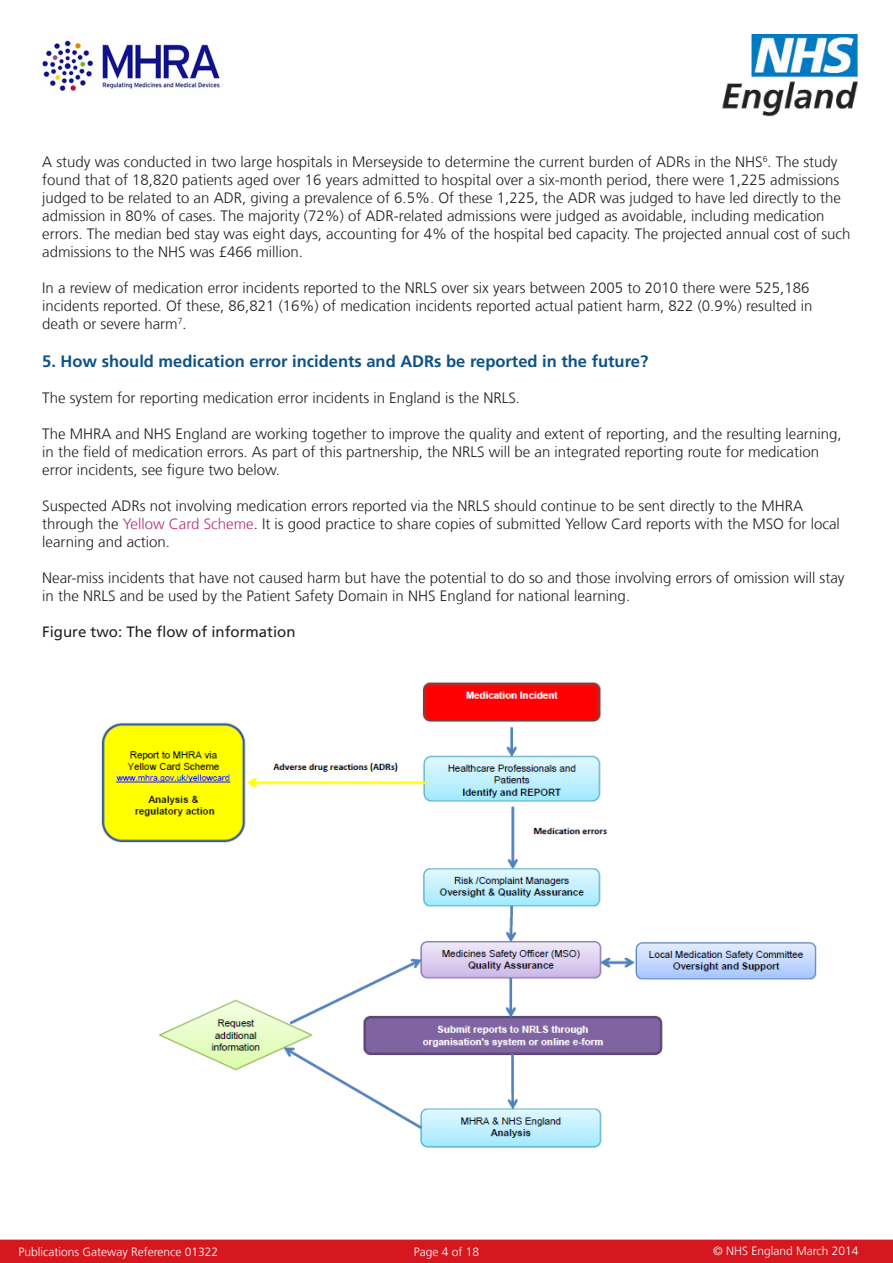
<style>
.page{position:relative;width:893px;height:1263px;background:#fff}
.page>*{position:absolute;margin:0;border:0;box-sizing:border-box;transform-origin:0 0}
.t1{font:700 16.5px "Frutiger LT Com";color:#0d5386}
.t2{font:300 15px/18px "Frutiger LT Com";color:#231f20}
.t3{font:15px "Frutiger LT Com";color:#231f20}
.t4{font:300 12px "Frutiger LT Com";color:#fff}
.s1{color:#af3075}
</style>
<div class="page">
<img style="left:722px;top:35px;width:135px;height:82px">
<div style="left:1px;top:1240px;width:891px;height:22px;background:#d7171f"></div>
<div style="left:0;top:1239px;width:893px;height:24px;border:2px solid #d7171f"></div>
<img style="left:42px;top:40px;width:178px;height:51px">
<img style="left:101px;top:682px;width:716px;height:466px">
<p class="t2" style="left:42px;top:153px;width:810px">A study was conducted in two large hospitals in Merseyside to determine the current burden of ADRs in the NHS<sup>6</sup>. The study found that of 18,820 patients aged over 16 years admitted to hospital over a six-month period, there were 1,225 admissions judged to be related to an ADR, giving a prevalence of 6.5%. Of these 1,225, the ADR was judged to have led directly to the admission in 80% of cases. The majority (72%) of ADR-related admissions were judged as avoidable, including medication errors. The median bed stay was eight days, accounting for 4% of the hospital bed capacity. The projected annual cost of such admissions to the NHS was £466 million.</p>
<p class="t2" style="left:42px;top:279px;width:772px">In a review of medication error incidents reported to the NRLS over six years between 2005 to 2010 there were 525,186 incidents reported. Of these, 86,821 (16%) of medication incidents reported actual patient harm, 822 (0.9%) resulted in death or severe harm<sup>7</sup>.</p>
<p class="t1" style="left:42px;top:352px;width:608px">5. How should medication error incidents and ADRs be reported in the future?</p>
<p class="t2" style="left:42px;top:389px;width:479px">The system for reporting medication error incidents in England is the NRLS.</p>
<p class="t2" style="left:42px;top:425px;width:801px">The MHRA and NHS England are working together to improve the quality and extent of reporting, and the resulting learning, in the field of medication errors. As part of this partnership, the NRLS will be an integrated reporting route for medication error incidents, see figure two below.</p>
<p class="t2" style="left:42px;top:497px;width:799px">Suspected ADRs not involving medication errors reported via the NRLS should continue to be sent directly to the MHRA through the <span class="s1">Yellow Card Scheme</span>. It is good practice to share copies of submitted Yellow Card reports with the MSO for local learning and action.</p>
<p class="t2" style="left:42px;top:569px;width:804px">Near-miss incidents that have not caused harm but have the potential to do so and those involving errors of omission will stay in the NRLS and be used by the Patient Safety Domain in NHS England for national learning.</p>
<p class="t3" style="left:42px;top:623px;width:255px">Figure two: The flow of information</p>
<p class="t4" style="left:18px;top:1244px;width:201px">Publications Gateway Reference 01322</p>
<p class="t4" style="left:713px;top:1244px;width:147px">© NHS England March 2014</p>
<p class="t4" style="left:414px;top:1245px;width:67px">Page 4 of 18</p>
</div>
